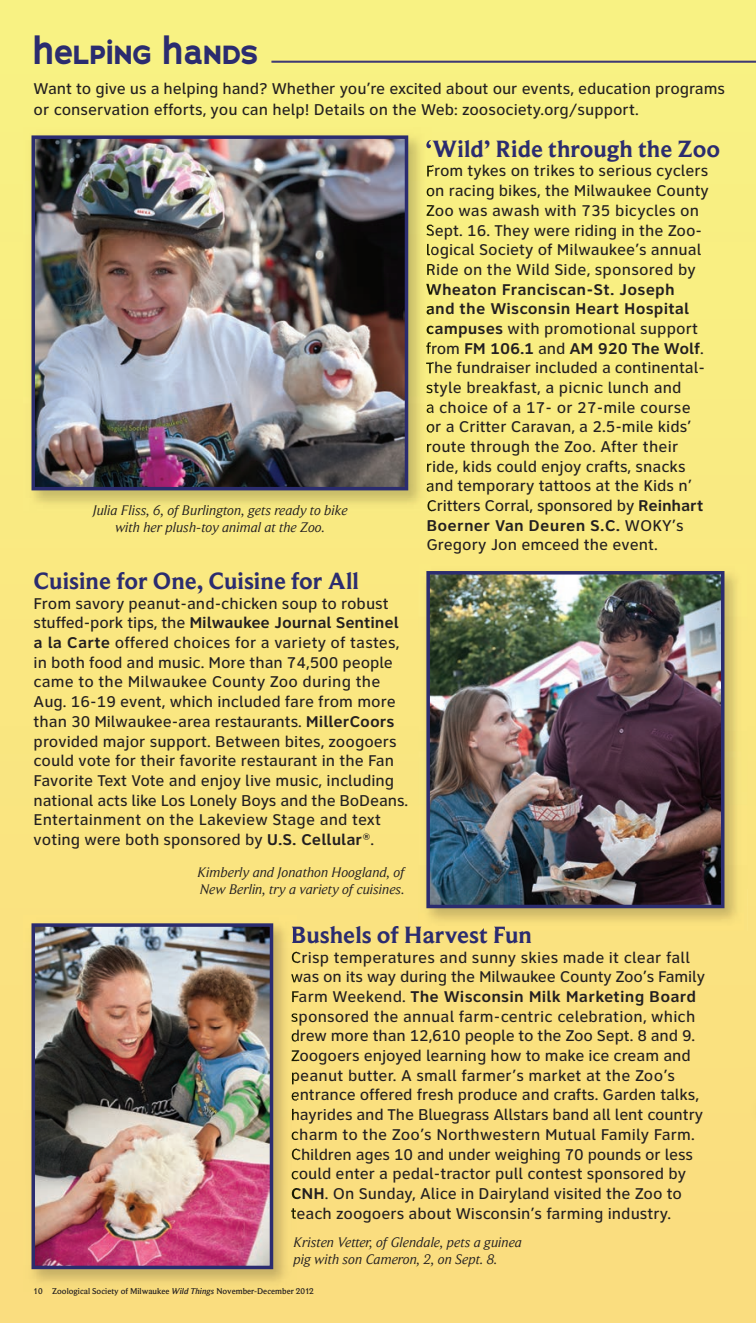
<style>
.page{position:relative;width:756px;height:1323px;background:#fff}
.page>*{position:absolute;margin:0;border:0;box-sizing:border-box;transform-origin:0 0}
.t1{font:700 29.75px "Big Smalls";color:#2b2c6f}
.t2{font:700 24.5px "Beaufort Pro";color:#2b2c6f}
.t3{font:500 16.1px/19.6px "Clearview ADA";color:#231f20}
.t4{font:italic 14.35px/17.5px "Beaufort Pro";color:#231f20}
.t5{font:500 8.75px "Beaufort Pro";color:#231f20}
.s1{font-weight:700}
.s2{font-style:italic}
</style>
<div class="page">
<img style="left:0;top:0;width:756px;height:1323px">
<div style="left:745px;top:889px;width:11px;height:338px;background:#fae17f"></div>
<img style="left:23px;top:128px;width:408px;height:385px">
<svg style="left:426px;top:140px;width:5px;height:10px"></svg>
<svg style="left:427px;top:165px;width:4px;height:12px"></svg>
<svg style="left:427px;top:187px;width:4px;height:10px"></svg>
<svg style="left:427px;top:205px;width:4px;height:11px"></svg>
<svg style="left:426px;top:224px;width:5px;height:12px"></svg>
<svg style="left:427px;top:244px;width:4px;height:12px"></svg>
<svg style="left:427px;top:264px;width:4px;height:11px"></svg>
<svg style="left:426px;top:283px;width:5px;height:12px"></svg>
<svg style="left:427px;top:305px;width:4px;height:9px"></svg>
<svg style="left:427px;top:326px;width:4px;height:9px"></svg>
<svg style="left:426px;top:342px;width:5px;height:12px"></svg>
<svg style="left:426px;top:362px;width:5px;height:12px"></svg>
<svg style="left:426px;top:384px;width:5px;height:10px"></svg>
<svg style="left:427px;top:404px;width:4px;height:9px"></svg>
<svg style="left:427px;top:423px;width:4px;height:10px"></svg>
<svg style="left:427px;top:443px;width:4px;height:10px"></svg>
<svg style="left:427px;top:463px;width:4px;height:10px"></svg>
<svg style="left:427px;top:482px;width:4px;height:10px"></svg>
<svg style="left:428px;top:500px;width:3px;height:12px"></svg>
<img style="left:37px;top:140px;width:366px;height:345px">
<div style="left:32px;top:135px;width:376px;height:355px;border:4px solid #2b2c6f"></div>
<img style="left:418px;top:563px;width:329px;height:368px">
<img style="left:745px;top:889px;width:2px;height:42px">
<img style="left:418px;top:926px;width:26px;height:5px">
<img style="left:431px;top:576px;width:288px;height:327px">
<div style="left:426px;top:571px;width:298px;height:337px;border:4px solid #2b2c6f"></div>
<img style="left:23px;top:916px;width:273px;height:376px">
<img style="left:292px;top:926px;width:4px;height:18px">
<svg style="left:292px;top:952px;width:4px;height:12px"></svg>
<svg style="left:291px;top:973px;width:5px;height:10px"></svg>
<svg style="left:292px;top:991px;width:4px;height:11px"></svg>
<svg style="left:291px;top:1013px;width:5px;height:9px"></svg>
<svg style="left:292px;top:1032px;width:4px;height:10px"></svg>
<svg style="left:292px;top:1050px;width:4px;height:12px"></svg>
<svg style="left:292px;top:1072px;width:4px;height:12px"></svg>
<svg style="left:292px;top:1091px;width:4px;height:10px"></svg>
<svg style="left:292px;top:1109px;width:4px;height:12px"></svg>
<svg style="left:292px;top:1131px;width:4px;height:9px"></svg>
<svg style="left:292px;top:1148px;width:4px;height:13px"></svg>
<svg style="left:292px;top:1170px;width:4px;height:10px"></svg>
<svg style="left:292px;top:1188px;width:4px;height:11px"></svg>
<svg style="left:291px;top:1207px;width:5px;height:12px"></svg>
<img style="left:37px;top:928px;width:231px;height:336px">
<div style="left:32px;top:923px;width:241px;height:346px;border:4px solid #2b2c6f"></div>
<h1 class="t1" style="left:33px;top:34px;width:226px">Helping Hands</h1>
<p class="t3" style="left:34px;top:80px;width:693px;line-height:21px">Want to give us a helping hand? Whether you’re excited about our events, education programs or conservation efforts, you can help! Details on the Web: zoosociety.org/support.</p>
<h2 class="t2" style="left:426px;top:140px;width:296px">‘Wild’ Ride through the Zoo</h2>
<p class="t3" style="left:426px;top:163px;width:285px">From tykes on trikes to serious cyclers on racing bikes, the Milwaukee County Zoo was awash with 735 bicycles on Sept. 16. They were riding in the Zoo&shy;logical Society of Milwaukee’s annual Ride on the Wild Side, sponsored by</p>
<p class="t3" style="left:426px;top:281px;width:281px"><span class="s1">Wheaton Franciscan-St. Joseph and the Wisconsin Heart Hospital campuses</span> with promotional support from <span class="s1">FM 106.1</span> and <span class="s1">AM 920 The Wolf</span>.<br>The fundraiser included a continental&shy;style breakfast, a picnic lunch and<br>a choice of a 17- or 27-mile course or a Critter Caravan, a 2.5-mile kids’ route through the Zoo. After their ride, kids could enjoy crafts, snacks and temporary tattoos at the Kids n’ Critters Corral, sponsored by <span class="s1">Reinhart Boerner Van Deuren S.C.</span> WOKY’s Gregory Jon emceed the event.</p>
<h2 class="t2" style="left:34px;top:573px;width:327px">Cuisine for One, Cuisine for All</h2>
<p class="t3" style="left:34px;top:595px;width:376px">From savory peanut-and-chicken soup to robust stuffed-pork tips, the <span class="s1">Milwaukee Journal Sentinel a la Carte</span> offered choices for a variety of tastes, in both food and music. More than 74,500 people came to the Milwaukee County Zoo during the Aug. 16-19 event, which included fare from more than 30 Milwaukee-area restaurants. <span class="s1">MillerCoors </span>provided major support. Between bites, zoogoers could vote for their favorite restaurant in the Fan Favorite Text Vote and enjoy live music, including national acts like Los Lonely Boys and the BoDeans.<br>Entertainment on the Lakeview Stage and text voting were both sponsored by <span class="s1">U.S. Cellular®</span>.</p>
<p class="t4" style="left:93px;top:502px;width:256px;text-align:center">Julia Fliss, 6, of Burlington, gets ready to bike with her plush-toy animal at the Zoo.</p>
<p class="t4" style="left:197px;top:865px;width:209px">Kimberly and Jonathon Hoogland, of<br>New Berlin, try a variety of cuisines.</p>
<h2 class="t2" style="left:291px;top:927px;width:243px">Bushels of Harvest Fun</h2>
<p class="t3" style="left:291px;top:949px;width:416px">Crisp temperatures and sunny skies made it clear fall was on its way during the Milwaukee County Zoo’s Family Farm Weekend. <span class="s1">The Wisconsin Milk Marketing Board </span>sponsored the annual farm-centric celebration, which drew more than 12,610 people to the Zoo Sept. 8 and 9.<br>Zoogoers enjoyed learning how to make ice cream and peanut butter. A small farmer’s market at the Zoo’s entrance offered fresh produce and crafts. Garden talks, hayrides and The Bluegrass Allstars band all lent country charm to the Zoo’s Northwestern Mutual Family Farm.<br>Children ages 10 and under weighing 70 pounds or less could enter a pedal-tractor pull contest sponsored by <span class="s1">CNH</span>. On Sunday, Alice in Dairyland visited the Zoo to teach zoogoers about Wisconsin’s farming industry.</p>
<p class="t4" style="left:294px;top:1235px;width:230px">Kristen Vetter, of Glendale, pets a guinea pig with son Cameron, 2, on Sept. 8.</p>
<p class="t5" style="left:33px;top:1288px;width:282px">10 Zoological Society of Milwaukee <span class="s2">Wild Things</span> November-December 2012</p>
</div>
